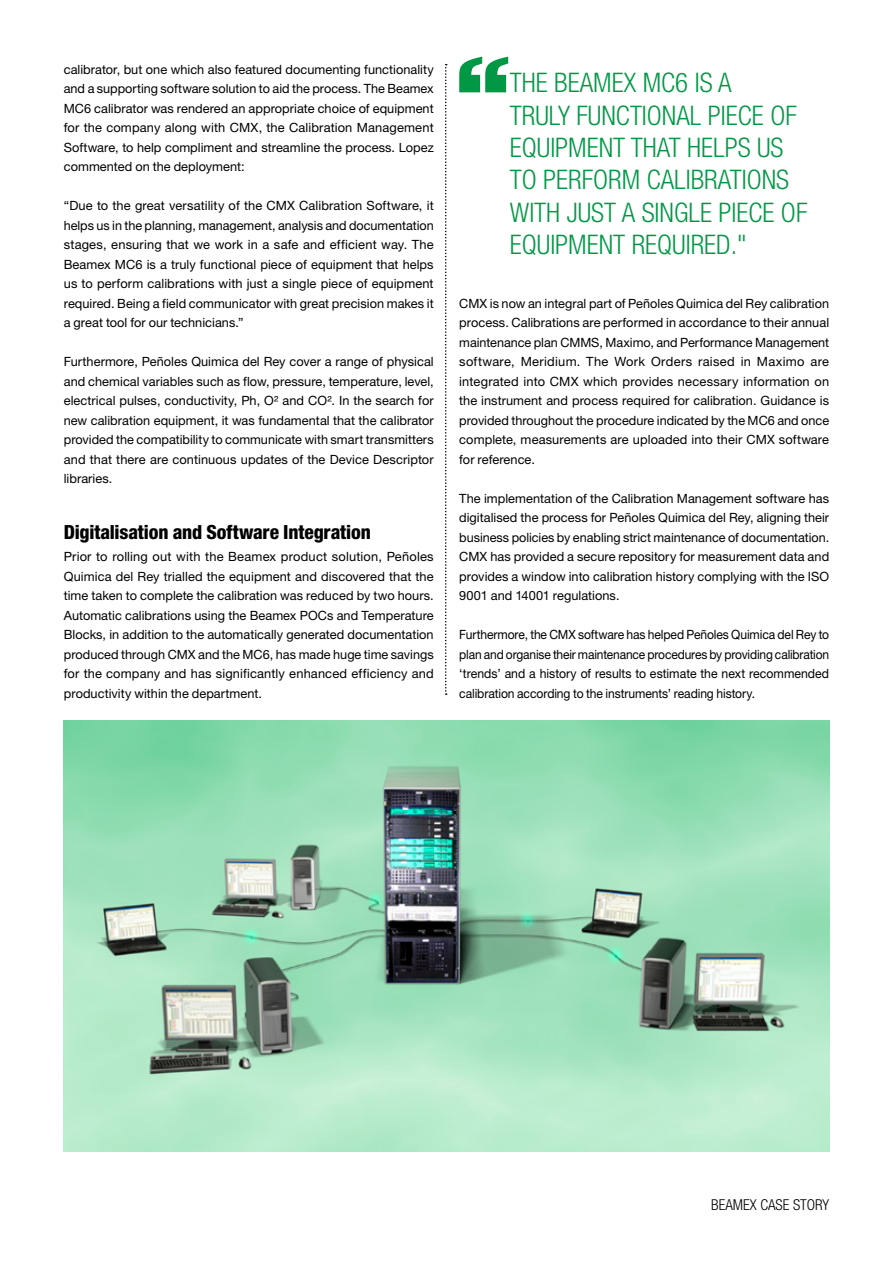
<style>
.page{position:relative;width:893px;height:1263px;background:#fff}
.page>*{position:absolute;margin:0;border:0;box-sizing:border-box;transform-origin:0 0}
.t1{font:300 condensed 27px/32.4px "Helvetica Neue LT Std";color:#009845}
.t2{font:800 condensed 19.5px "Helvetica Neue LT Std";letter-spacing:-.01em;color:#000}
.t3{font:300 condensed 15px "Helvetica Neue LT Std";color:#000}
.t4{font:12.75px/19.5px "Helvetica Neue LT Std";letter-spacing:.005em;color:#000;text-align:justify}
.t5{font:12.75px/19.5px "Helvetica Neue LT Std";letter-spacing:.005em;color:#000;text-align:justify;scale:.95 1}
</style>
<div class="page">
<svg style="left:445px;top:64px;width:2px;height:631px"></svg>
<img style="left:64px;top:721px;width:765px;height:430px">
<svg style="left:459px;top:57px;width:49px;height:35px"></svg>
<p class="t4" style="left:64px;top:59px;width:371px">calibrator, but one which also featured documenting functionality and a supporting software solution to aid the process. The Beamex MC6 calibrator was rendered an appropriate choice of equipment for the company along with CMX, the Calibration Management Software, to help compliment and streamline the process. Lopez commented on the deployment:</p>
<p class="t4" style="left:64px;top:196px;width:371px">“Due to the great versatility of the CMX Calibration Software, it helps us in the planning, management, analysis and documentation stages, ensuring that we work in a safe and efficient way. The Beamex MC6 is a truly functional piece of equipment that helps us to perform calibrations with just a single piece of equipment required. Being a field communicator with great precision makes it a great tool for our technicians.”</p>
<p class="t4" style="left:64px;top:352px;width:371px">Furthermore, Peñoles Quimica del Rey cover a range of physical and chemical variables such as flow, pressure, temperature, level, electrical pulses, conductivity, Ph, O² and CO². In the search for new calibration equipment, it was fundamental that the calibrator provided the compatibility to communicate with smart transmitters and that there are continuous updates of the Device Descriptor libraries.</p>
<h2 class="t2" style="left:64px;top:520px;width:309px">Digitalisation and Software Integration</h2>
<p class="t4" style="left:64px;top:547px;width:371px">Prior to rolling out with the Beamex product solution, Peñoles Quimica del Rey trialled the equipment and discovered that the time taken to complete the calibration was reduced by two hours.<br>Automatic calibrations using the Beamex POCs and Temperature Blocks, in addition to the automatically generated documentation produced through CMX and the MC6, has made huge time savings for the company and has significantly enhanced efficiency and productivity within the department.</p>
<h1 class="t1" style="left:510px;top:66px;width:299px">THE BEAMEX MC6 IS A<br>TRULY FUNCTIONAL PIECE OF<br>EQUIPMENT THAT HELPS US<br>TO PERFORM CALIBRATIONS<br>WITH JUST A SINGLE PIECE OF<br>EQUIPMENT REQUIRED."</h1>
<p class="t4" style="left:459px;top:293px;width:371px">CMX is now an integral part of Peñoles Quimica del Rey calibration process. Calibrations are performed in accordance to their annual maintenance plan CMMS, Maximo, and Performance Management software, Meridium. The Work Orders raised in Maximo are integrated into CMX which provides necessary information on the instrument and process required for calibration. Guidance is provided throughout the procedure indicated by the MC6 and once complete, measurements are uploaded into their CMX software for reference.</p>
<p class="t4" style="left:459px;top:488px;width:371px">The implementation of the Calibration Management software has digitalised the process for Peñoles Quimica del Rey, aligning their business policies by enabling strict maintenance of documentation.<br>CMX has provided a secure repository for measurement data and provides a window into calibration history complying with the ISO 9001 and 14001 regulations.</p>
<p class="t5" style="left:459px;top:625px;width:391px">Furthermore, the CMX software has helped Peñoles Quimica del Rey to plan and organise their maintenance procedures by providing calibration ‘trends’ and a history of results to estimate the next recommended calibration according to the instruments’ reading history.</p>
<p class="t3" style="left:711px;top:1196px;width:119px">BEAMEX CASE STORY</p>
</div>
